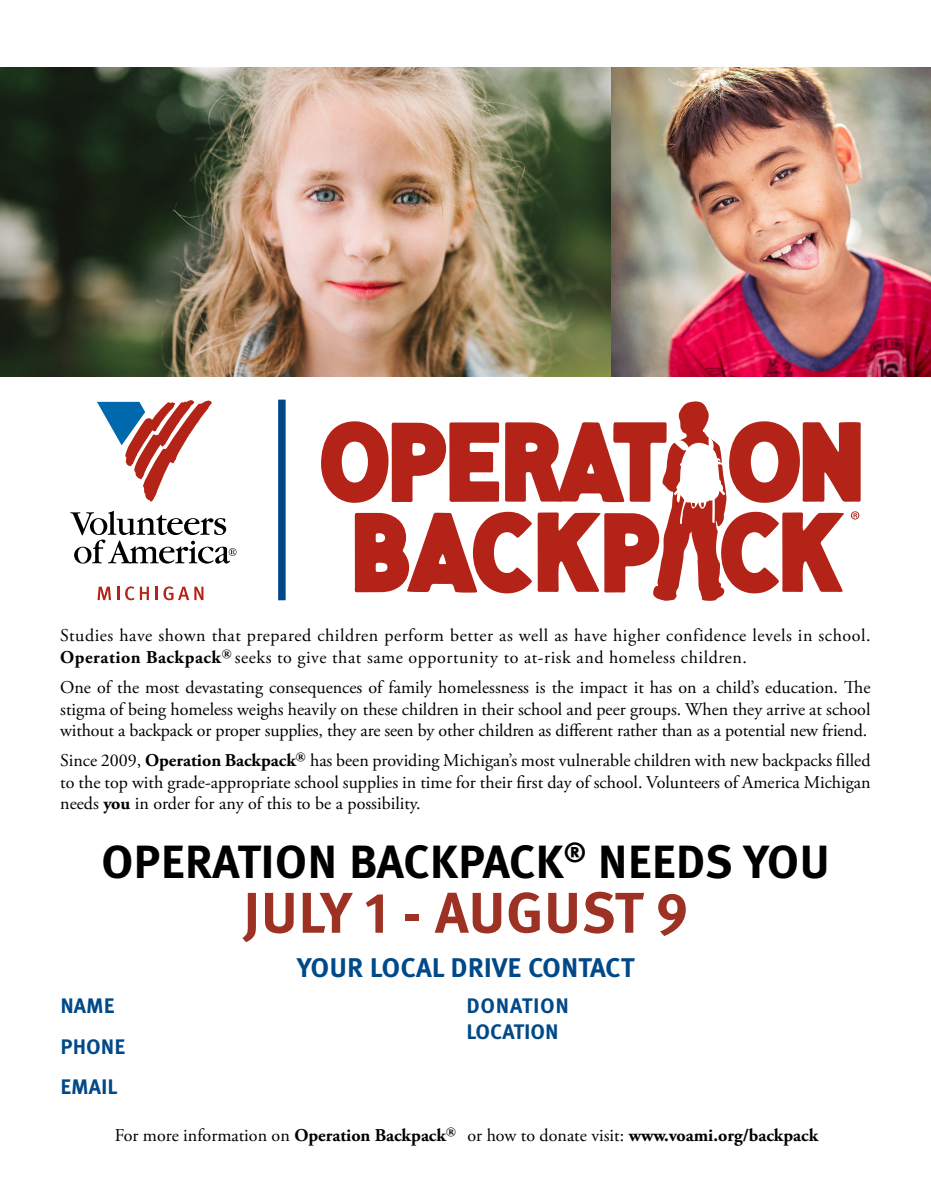
<style>
.page{position:relative;width:931px;height:1202px;background:#fff}
.page>*{position:absolute;margin:0;border:0;box-sizing:border-box;transform-origin:0 0}
.t1{font:57.3px "Meta Bold Caps";color:#9d3224}
.t2{font:46.5px "Meta Bold Caps";color:#000}
.t3{font:27px "Meta Bold Caps";color:#004988}
.t4{font:21px/40.5px "Meta Bold Caps";color:#004988}
.t5{font:18px/21.6px "Adobe Garamond Pro";letter-spacing:.02em;color:#000;text-align:justify}
.t6{font:18px "Adobe Garamond Pro";color:#000}
.s1{font-weight:700}
.s2{font-family:"Meta Bold Caps Expert"}
</style>
<div class="page">
<img style="left:0;top:67px;width:931px;height:309px">
<svg style="left:70px;top:511px;width:167px;height:52px"></svg>
<svg style="left:97px;top:400px;width:115px;height:101px"></svg>
<svg style="left:98px;top:586px;width:13px;height:14px"></svg>
<svg style="left:117px;top:586px;width:2px;height:14px"></svg>
<svg style="left:125px;top:586px;width:24px;height:14px"></svg>
<svg style="left:156px;top:586px;width:47px;height:14px"></svg>
<div style="left:278px;top:399px;width:8px;height:201px;background:#004988"></div>
<svg style="left:321px;top:401px;width:540px;height:200px"></svg>
<p class="t5" style="left:60px;top:625px;width:812px">Studies have shown that prepared children perform better as well as have higher confidence levels in school.<br><span class="s1">Operation Backpack</span><sup>®</sup> seeks to give that same opportunity to at-risk and homeless children.</p>
<p class="t5" style="left:60px;top:677px;width:812px">One of the most devastating consequences of family homelessness is the impact it has on a child’s education. The stigma of being homeless weighs heavily on these children in their school and peer groups. When they arrive at school without a backpack or proper supplies, they are seen by other children as different rather than as a potential new friend.</p>
<p class="t5" style="left:60px;top:750px;width:812px">Since 2009, <span class="s1">Operation Backpack</span><sup>®</sup> has been providing Michigan’s most vulnerable children with new backpacks filled to the top with grade-appropriate school supplies in time for their first day of school. Volunteers of America Michigan needs <span class="s1">you</span> in order for any of this to be a possibility.</p>
<h2 class="t2" style="left:101px;top:832px;width:730px">OPERATION BACKPACK<sup>®</sup> NEEDS YOU</h2>
<h1 class="t1" style="left:243px;top:876px;width:447px">JULY <span class="s2">1</span> - AUGUST <span class="s2">9</span></h1>
<h3 class="t3" style="left:297px;top:951px;width:339px">YOUR LOCAL DRIVE CONTACT</h3>
<p class="t4" style="left:60px;top:985px;width:66px">NAME<br>PHONE<br>EMAIL</p>
<p class="t4" style="left:466px;top:993px;width:104px;line-height:25.2px">DONATION<br>LOCATION</p>
<p class="t6" style="left:115px;top:1124px;width:705px">For more information on <span class="s1">Operation Backpack</span><sup>®</sup> or how to donate visit: <span class="s1">www.voami.org/backpack</span></p>
</div>
